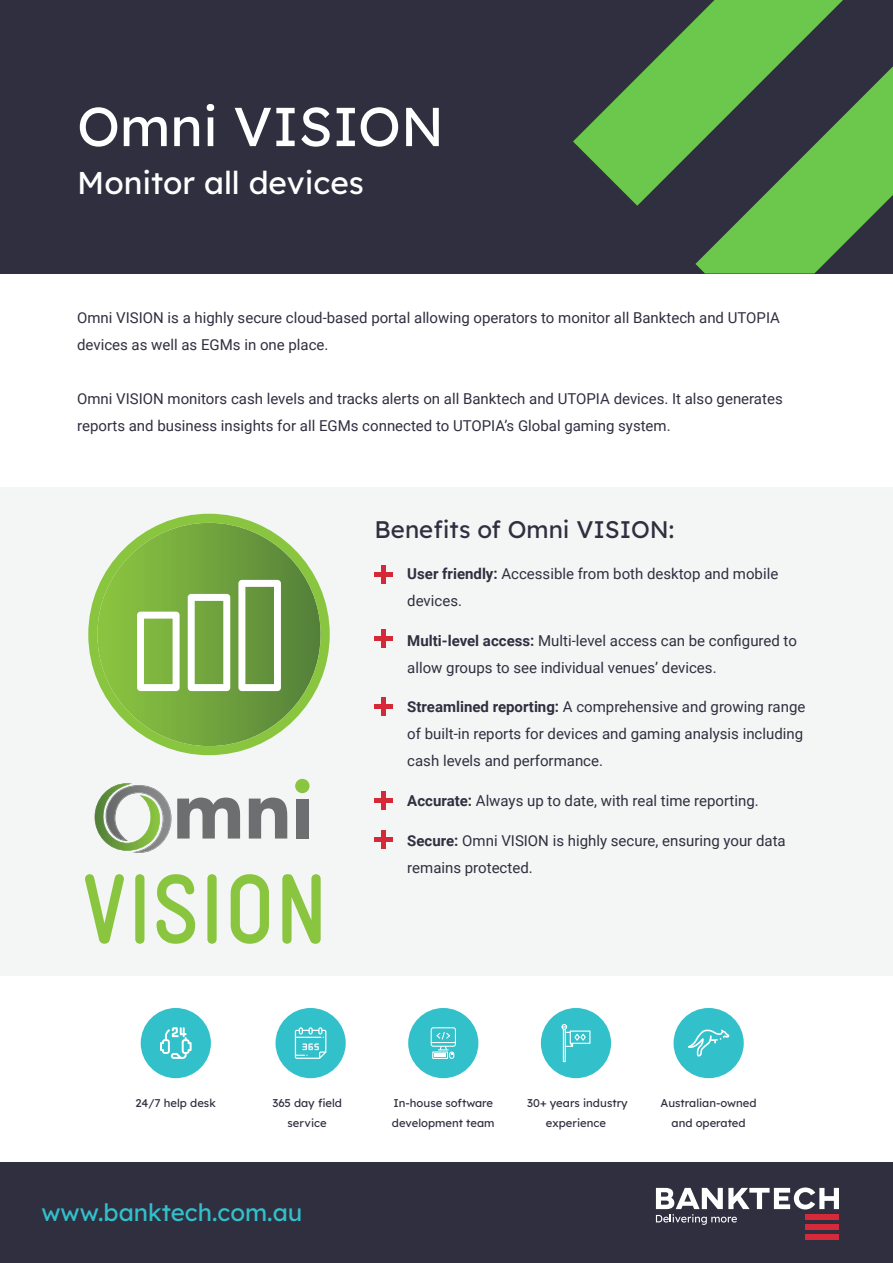
<style>
.page{position:relative;width:893px;height:1263px;background:#fff}
.page>*{position:absolute;margin:0;border:0;box-sizing:border-box;transform-origin:0 0}
.t1{font:54.75px "Lexend Deca";color:#fff}
.t2{font:31.5px "Lexend Deca";color:#fff}
.t3{font:24px "Lexend Deca";color:#2f2f40}
.t4{font:24px "Lexend Deca";color:#32c0cb}
.t5{font:15px/27px "Roboto";color:#2f2f40}
.t6{font:11.25px/19.5px "Lexend Deca";color:#2f2f40;text-align:center}
.s1{font-weight:700}
</style>
<div class="page">
<div style="left:0;top:487px;width:893px;height:489px;background:#f3f6f4"></div>
<div style="left:0;top:0;width:893px;height:274px;background:#2f2f40"></div>
<div style="left:0;top:1162px;width:893px;height:101px;background:#2f2f40"></div>
<svg style="left:573px;top:0;width:270px;height:206px;fill:#6bc84d"></svg>
<svg style="left:695px;top:66px;width:198px;height:208px"></svg>
<div style="left:381px;top:565px;width:5px;height:19px;background:#d52839"></div>
<div style="left:374px;top:572px;width:18px;height:5px;background:#d52839"></div>
<div style="left:381px;top:629px;width:5px;height:18px;background:#d52839"></div>
<div style="left:374px;top:636px;width:18px;height:5px;background:#d52839"></div>
<div style="left:381px;top:698px;width:5px;height:18px;background:#d52839"></div>
<div style="left:374px;top:704px;width:18px;height:5px;background:#d52839"></div>
<div style="left:381px;top:791px;width:5px;height:19px;background:#d52839"></div>
<div style="left:374px;top:798px;width:18px;height:5px;background:#d52839"></div>
<div style="left:381px;top:830px;width:5px;height:18px;background:#d52839"></div>
<hr style="left:374px;top:837px;width:18px;height:4px;background:#d52839">
<svg style="left:656px;top:1187px;width:183px;height:38px"></svg>
<div style="left:805px;top:1214px;width:34px;height:5px;background:#d6293a"></div>
<div style="left:805px;top:1224px;width:34px;height:5px;background:#d6293a"></div>
<div style="left:805px;top:1234px;width:34px;height:5px;background:#d6293a"></div>
<div style="left:141px;top:1008px;width:70px;height:70px;background:#32c0cb;border-radius:50%"></div>
<div style="left:276px;top:1008px;width:70px;height:70px;background:#32c0cb;border-radius:50%"></div>
<div style="left:408px;top:1008px;width:70px;height:70px;background:#32c0cb;border-radius:50%"></div>
<div style="left:541px;top:1008px;width:70px;height:70px;background:#32c0cb;border-radius:50%"></div>
<div style="left:673px;top:1008px;width:71px;height:70px;background:#32c0cb;border-radius:50%"></div>
<svg style="left:160px;top:1027px;width:32px;height:32px"></svg>
<svg style="left:295px;top:1027px;width:31px;height:32px"></svg>
<svg style="left:431px;top:1027px;width:25px;height:32px"></svg>
<svg style="left:561px;top:1024px;width:29px;height:38px"></svg>
<svg style="left:688px;top:1029px;width:41px;height:27px"></svg>
<svg style="left:85px;top:874px;width:39px;height:70px"></svg>
<svg style="left:135px;top:874px;width:9px;height:70px"></svg>
<svg style="left:157px;top:874px;width:38px;height:70px"></svg>
<svg style="left:207px;top:874px;width:10px;height:70px"></svg>
<svg style="left:231px;top:874px;width:38px;height:70px"></svg>
<svg style="left:282px;top:874px;width:39px;height:70px"></svg>
<svg style="left:88px;top:514px;width:242px;height:241px"></svg>
<svg style="left:137px;top:612px;width:43px;height:79px"></svg>
<svg style="left:188px;top:594px;width:42px;height:97px"></svg>
<svg style="left:238px;top:580px;width:43px;height:111px"></svg>
<svg style="left:249px;top:797px;width:38px;height:41px"></svg>
<svg style="left:295px;top:779px;width:14px;height:14px"></svg>
<div style="left:296px;top:798px;width:12px;height:40px;background:#6d6e70"></div>
<svg style="left:95px;top:783px;width:145px;height:70px"></svg>
<p class="t1" style="left:77px;top:87px;width:368px">Omni VISION</p>
<p class="t2" style="left:77px;top:160px;width:288px">Monitor all devices</p>
<p class="t5" style="left:77px;top:303px;width:704px">Omni VISION is a highly secure cloud-based portal allowing operators to monitor all Banktech and UTOPIA devices as well as EGMs in one place.</p>
<p class="t5" style="left:77px;top:384px;width:707px">Omni VISION monitors cash levels and tracks alerts on all Banktech and UTOPIA devices. It also generates reports and business insights for all EGMs connected to UTOPIA’s Global gaming system.</p>
<p class="t3" style="left:375px;top:512px;width:301px">Benefits of Omni VISION:</p>
<p class="t5" style="left:407px;top:559px;width:372px"><span class="s1">User friendly:</span> Accessible from both desktop and mobile devices.</p>
<p class="t5" style="left:407px;top:626px;width:391px"><span class="s1">Multi-level access:</span> Multi-level access can be configured to allow groups to see individual venues’ devices.</p>
<p class="t5" style="left:407px;top:693px;width:400px"><span class="s1">Streamlined reporting:</span> A comprehensive and growing range of built-in reports for devices and gaming analysis including cash levels and performance.</p>
<p class="t5" style="left:407px;top:787px;width:353px"><span class="s1">Accurate:</span> Always up to date, with real time reporting.</p>
<p class="t5" style="left:407px;top:826px;width:380px"><span class="s1">Secure:</span> Omni VISION is highly secure, ensuring your data remains protected.</p>
<p class="t6" style="left:135px;top:1093px;width:82px">24/7 help desk</p>
<p class="t6" style="left:272px;top:1093px;width:71px">365 day field service</p>
<p class="t6" style="left:393px;top:1093px;width:101px">In-house software</p>
<p class="t6" style="left:392px;top:1112px;width:104px">development team</p>
<p class="t4" style="left:41px;top:1195px;width:262px">www.banktech.com.au</p>
<p class="t6" style="left:527px;top:1093px;width:102px">30+ years industry</p>
<p class="t6" style="left:546px;top:1112px;width:62px">experience</p>
<p class="t6" style="left:661px;top:1093px;width:97px">Australian-owned</p>
<p class="t6" style="left:672px;top:1112px;width:76px">and operated</p>
</div>
